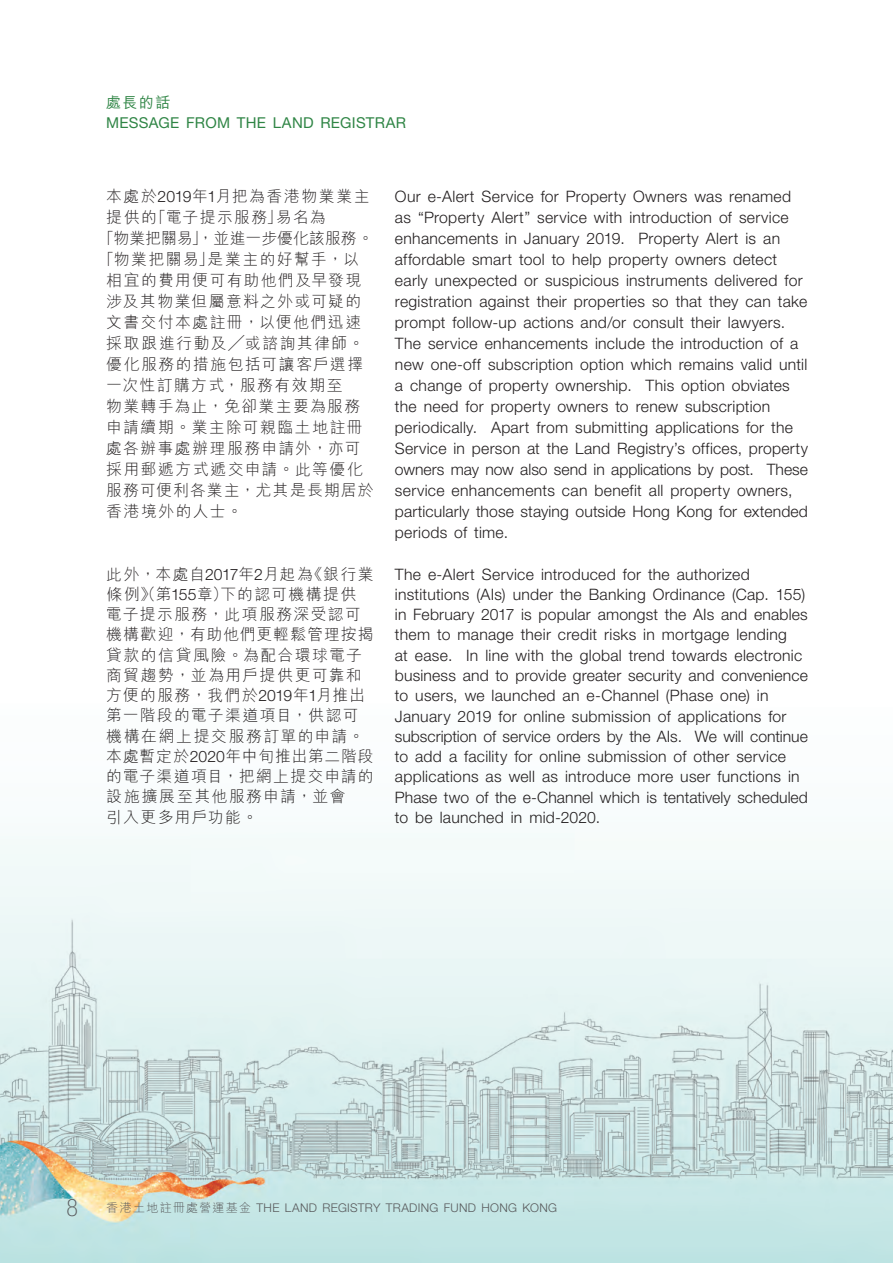
<style>
.page{position:relative;width:893px;height:1263px;background:#fff}
.page>*{position:absolute;margin:0;border:0;box-sizing:border-box;transform-origin:0 0}
.t1{font:300 15.75px/21px "Helvetica Neue LT Std";letter-spacing:.015em;color:#231f20}
.t2{font:300 15.75px/20.2px "M Hei HK";letter-spacing:.09em;color:#231f20}
.t3{font:300 15.75px "M Hei HK";letter-spacing:.01em;color:#231f20}
.t4{font:300 15.75px "M Hei HK";letter-spacing:.11em;color:#231f20}
.t5{font:15px "Helvetica Neue LT Std";letter-spacing:.02em;color:#2f8545}
.t6{font:500 15px "M Hei HK";color:#2f8545}
.t7{font:300 12px "Helvetica Neue LT Std";letter-spacing:.03em;color:#57585a}
.s1{font-family:"Helvetica Neue LT Std"}
.s2{font-weight:100;font-stretch:condensed;font-size:24px}
.s3{font-family:"M Hei HK"}
</style>
<div class="page">
<svg style="left:0;top:833px;width:893px;height:430px"></svg>
<p class="t6" style="left:106px;top:92px;width:66px">處長的話</p>
<p class="t5" style="left:106px;top:114px;width:301px">MESSAGE FROM THE LAND REGISTRAR</p>
<p class="t2" style="left:106px;top:186px;width:265px">本處於<span class="s1">2019</span>年<span class="s1">1</span>月把為香港物業業主</p>
<p class="t2" style="left:106px;top:207px;width:221px">提供的「電子提示服務」易名為</p>
<p class="t3" style="left:98px;top:231px;width:277px">「物業把關易」，並進一步優化該服務。</p>
<p class="t2" style="left:98px;top:249px;width:262px">「物業把關易」是業主的好幫手，以</p>
<p class="t2" style="left:106px;top:270px;width:257px">相宜的費用便可有助他們及早發現</p>
<p class="t2" style="left:106px;top:291px;width:256px">涉及其物業但屬意料之外或可疑的</p>
<p class="t2" style="left:106px;top:312px;width:256px">文書交付本處註冊，以便他們迅速</p>
<p class="t2" style="left:106px;top:333px;width:259px">採取跟進行動及╱或諮詢其律師。</p>
<p class="t2" style="left:106px;top:354px;width:258px">優化服務的措施包括可讓客戶選擇</p>
<p class="t2" style="left:106px;top:375px;width:238px">一次性訂購方式，服務有效期至</p>
<p class="t2" style="left:106px;top:396px;width:255px">物業轉手為止，免卻業主要為服務</p>
<p class="t2" style="left:106px;top:417px;width:258px">申請續期。業主除可親臨土地註冊</p>
<p class="t2" style="left:106px;top:438px;width:256px">處各辦事處辦理服務申請外，亦可</p>
<p class="t4" style="left:106px;top:462px;width:258px">採用郵遞方式遞交申請。此等優化</p>
<p class="t2" style="left:106px;top:480px;width:269px">服務可便利各業主，尤其是長期居於</p>
<p class="t2" style="left:106px;top:501px;width:138px">香港境外的人士。</p>
<p class="t2" style="left:106px;top:563px;width:269px">此外，本處自<span class="s1">2017</span>年<span class="s1">2</span>月起為《銀行業條例》（第<span class="s1">155</span>章）下的認可機構提供電子提示服務，此項服務深受認可機構歡迎，有助他們更輕鬆管理按揭貸款的信貸風險。為配合環球電子商貿趨勢，並為用戶提供更可靠和方便的服務，我們於<span class="s1">2019</span>年<span class="s1">1</span>月推出第一階段的電子渠道項目，供認可機構在網上提交服務訂單的申請。本處暫定於<span class="s1">2020</span>年中旬推出第二階段的電子渠道項目，把網上提交申請的設施擴展至其他服務申請，並會<br>引入更多用戶功能。</p>
<p class="t1" style="left:395px;top:186px;width:415px">Our e-Alert Service for Property Owners was renamed as “Property Alert” service with introduction of service enhancements in January 2019. Property Alert is an affordable smart tool to help property owners detect early unexpected or suspicious instruments delivered for registration against their properties so that they can take prompt follow-up actions and/or consult their lawyers.<br>The service enhancements include the introduction of a new one-off subscription option which remains valid until a change of property ownership. This option obviates the need for property owners to renew subscription periodically. Apart from submitting applications for the Service in person at the Land Registry’s offices, property owners may now also send in applications by post. These service enhancements can benefit all property owners, particularly those staying outside Hong Kong for extended periods of time.</p>
<p class="t1" style="left:395px;top:564px;width:414px;line-height:20.2px">The e-Alert Service introduced for the authorized institutions (AIs) under the Banking Ordinance (Cap. 155) in February 2017 is popular amongst the AIs and enables them to manage their credit risks in mortgage lending<br>at ease. In line with the global trend towards electronic business and to provide greater security and convenience to users, we launched an e-Channel (Phase one) in January 2019 for online submission of applications for subscription of service orders by the AIs. We will continue to add a facility for online submission of other service applications as well as introduce more user functions in Phase two of the e-Channel which is tentatively scheduled to be launched in mid-2020.</p>
<p class="t7" style="left:67px;top:1201px;width:492px"><span class="s2">8</span> <span class="s3">香港土地註冊處營運基金</span> THE LAND REGISTRY TRADING FUND HONG KONG</p>
</div>
